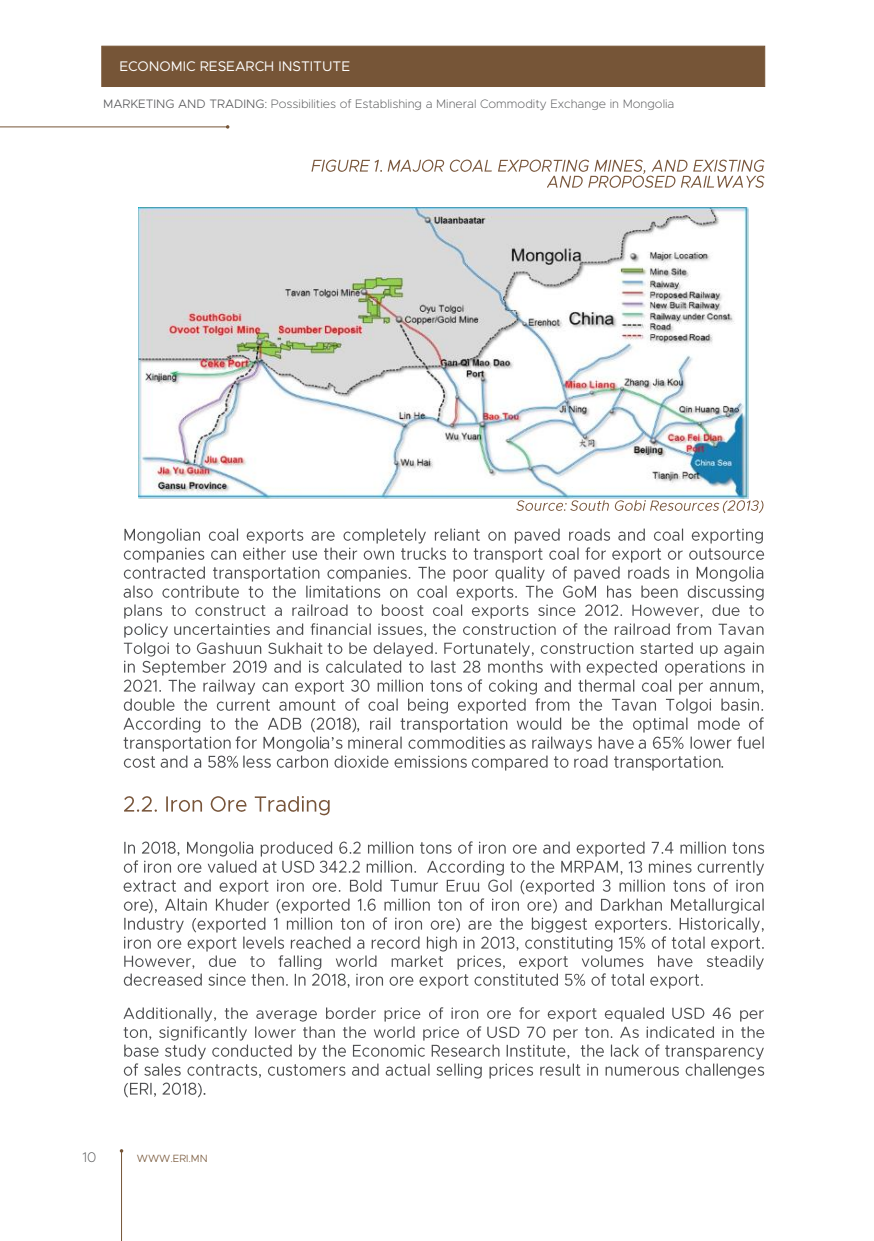
<style>
.page{position:relative;width:874px;height:1241px;background:#fff}
.page>*{position:absolute;margin:0;border:0;box-sizing:border-box;transform-origin:0 0}
.t1{font:14px "Metropolis";color:#fff}
.t2{font:200 14px "Metropolis";color:#57585a}
.t3{font:200 12.25px "Metropolis";color:#57585a}
.t4{font:300 10.5px "Metropolis";color:#765537}
.s1{font-weight:300}
</style>
<div class="page">
<div style="left:102px;top:46px;width:662px;height:40px;background:#765537"></div>
<hr style="left:121px;top:1150px;width:1px;height:90px;background:#765537">
<hr style="left:0;top:126px;width:227px;height:1px;background:#765537">
<img style="left:312px;top:159px;width:58px;height:13px">
<img style="left:374px;top:159px;width:5px;height:13px">
<img style="left:387px;top:159px;width:378px;height:15px">
<img style="left:547px;top:175px;width:218px;height:13px">
<img style="left:516px;top:500px;width:51px;height:11px">
<img style="left:570px;top:500px;width:150px;height:11px">
<img style="left:722px;top:500px;width:42px;height:13px">
<img style="left:124px;top:528px;width:639px;height:15px">
<img style="left:123px;top:547px;width:642px;height:15px">
<img style="left:123px;top:566px;width:221px;height:15px">
<img style="left:344px;top:566px;width:420px;height:15px">
<img style="left:123px;top:585px;width:394px;height:15px">
<img style="left:525px;top:585px;width:239px;height:15px">
<img style="left:124px;top:604px;width:640px;height:15px">
<img style="left:124px;top:623px;width:26px;height:14px">
<img style="left:150px;top:626px;width:18px;height:11px">
<img style="left:174px;top:623px;width:253px;height:14px">
<img style="left:432px;top:623px;width:238px;height:12px">
<img style="left:676px;top:623px;width:88px;height:12px">
<img style="left:123px;top:642px;width:200px;height:14px">
<img style="left:327px;top:642px;width:437px;height:14px">
<img style="left:124px;top:660px;width:457px;height:15px">
<img style="left:586px;top:660px;width:178px;height:15px">
<img style="left:123px;top:679px;width:339px;height:15px">
<img style="left:467px;top:679px;width:297px;height:15px">
<img style="left:123px;top:698px;width:641px;height:15px">
<img style="left:123px;top:717px;width:233px;height:15px">
<img style="left:356px;top:717px;width:114px;height:15px">
<img style="left:470px;top:717px;width:270px;height:15px">
<img style="left:748px;top:717px;width:16px;height:13px">
<img style="left:123px;top:736px;width:113px;height:15px">
<img style="left:236px;top:736px;width:21px;height:13px">
<img style="left:263px;top:736px;width:59px;height:15px">
<img style="left:322px;top:737px;width:21px;height:12px">
<img style="left:348px;top:736px;width:157px;height:13px">
<img style="left:509px;top:739px;width:17px;height:10px">
<img style="left:532px;top:736px;width:21px;height:13px">
<img style="left:553px;top:736px;width:81px;height:15px">
<img style="left:638px;top:736px;width:126px;height:13px">
<img style="left:123px;top:756px;width:33px;height:12px">
<img style="left:160px;top:755px;width:79px;height:13px">
<img style="left:243px;top:755px;width:28px;height:13px">
<img style="left:276px;top:755px;width:191px;height:13px">
<img style="left:471px;top:755px;width:98px;height:15px">
<img style="left:574px;top:755px;width:77px;height:13px">
<img style="left:651px;top:758px;width:10px;height:12px">
<img style="left:661px;top:755px;width:59px;height:13px">
<img style="left:720px;top:760px;width:4px;height:8px">
<img style="left:124px;top:796px;width:206px;height:19px">
<img style="left:124px;top:841px;width:641px;height:15px">
<img style="left:123px;top:860px;width:154px;height:13px">
<img style="left:282px;top:860px;width:38px;height:13px">
<img style="left:320px;top:860px;width:444px;height:15px">
<img style="left:123px;top:879px;width:641px;height:15px">
<img style="left:123px;top:899px;width:26px;height:14px">
<img style="left:149px;top:898px;width:615px;height:15px">
<img style="left:124px;top:917px;width:640px;height:14px">
<img style="left:124px;top:936px;width:640px;height:14px">
<img style="left:124px;top:955px;width:640px;height:14px">
<img style="left:123px;top:973px;width:580px;height:15px">
<img style="left:123px;top:1007px;width:541px;height:14px">
<img style="left:672px;top:1007px;width:33px;height:12px">
<img style="left:712px;top:1007px;width:52px;height:14px">
<img style="left:123px;top:1026px;width:359px;height:14px">
<img style="left:487px;top:1026px;width:33px;height:12px">
<img style="left:526px;top:1026px;width:239px;height:14px">
<img style="left:124px;top:1044px;width:640px;height:15px">
<img style="left:123px;top:1063px;width:604px;height:15px">
<img style="left:727px;top:1066px;width:38px;height:12px">
<img style="left:124px;top:1082px;width:78px;height:15px">
<img style="left:138px;top:208px;width:610px;height:291px">
<p class="t1" style="left:119px;top:58px;width:232px">ECONOMIC RESEARCH INSTITUTE</p>
<p class="t3" style="left:103px;top:96px;width:572px"><span class="s1">MARKETING AND TRADING:</span> Possibilities of Establishing a Mineral Commodity Exchange in Mongolia</p>
<p class="t2" style="left:82px;top:1148px;width:15px">10</p>
<p class="t4" style="left:137px;top:1151px;width:72px">WWW.ERI.MN</p>
</div>
